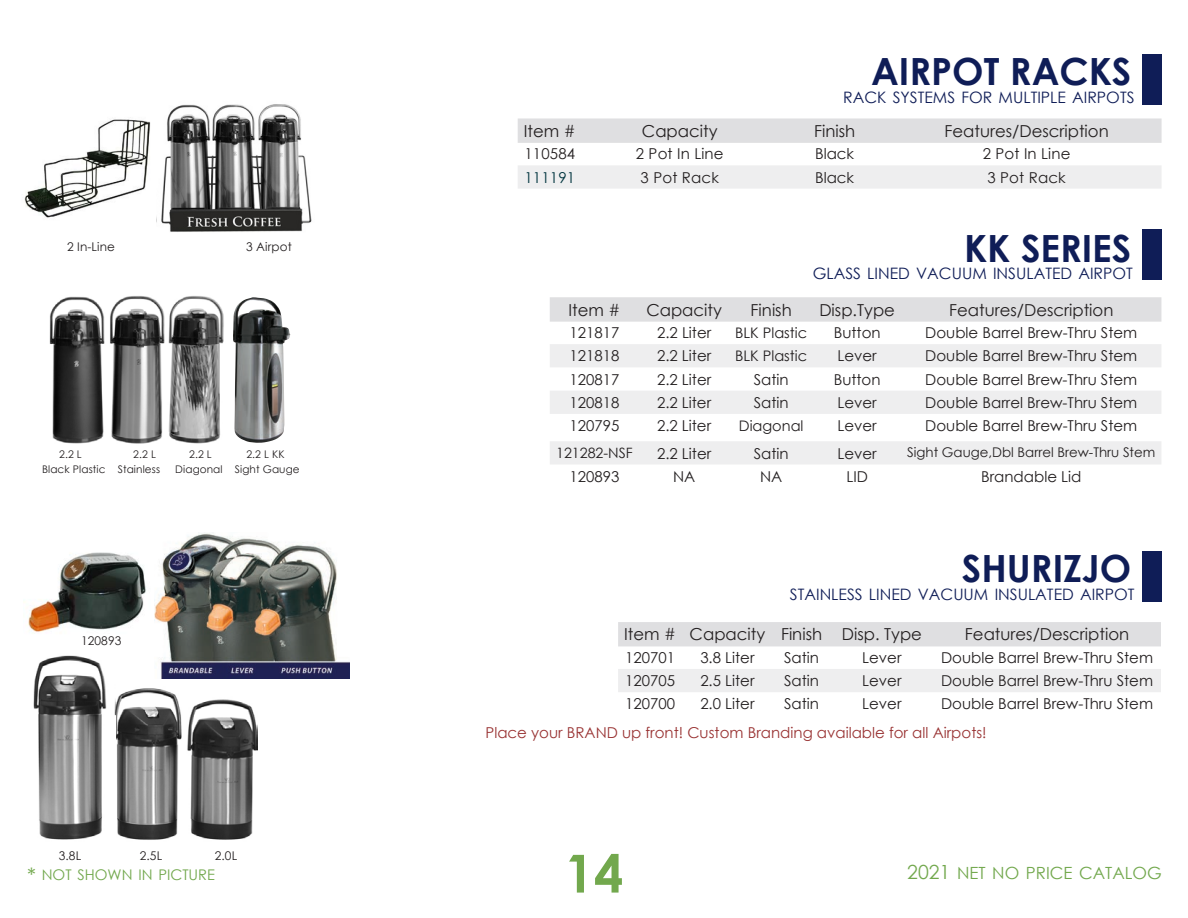
<style>
.page{position:relative;width:1188px;height:918px;background:#fff}
.page>*{position:absolute;margin:0;border:0;box-sizing:border-box;transform-origin:0 0}
.t1{font:700 52.5px "Century Gothic";color:#72a84d}
.t2{font:700 37.5px "Century Gothic";color:#0f1d57}
.t3{font:16.8px "Century Gothic";color:#72a84d}
.t4{font:16.5px "Century Gothic";color:#231f20}
.t5{font:15.75px "Century Gothic";color:#0f1d57}
.Body_Brown{font:15px "Century Gothic";color:#231f20}
.t6{font:15px "Century Gothic";color:#933}
.Body_Brown-2{font:15px "Century Gothic";letter-spacing:.01em;color:#00343e}
.t7{font:14.7px "Century Gothic";color:#72a84d}
.t8{font:14.55px "Century Gothic";color:#231f20}
.t9{font:14.25px "Century Gothic";color:#231f20}
.t10{font:13.35px "Century Gothic";color:#231f20}
.Body_Brown-3{font:12px "Century Gothic";letter-spacing:.01em;color:#231f20}
.Body_Brown-4{font:10.5px "Century Gothic";letter-spacing:.01em;color:#231f20}
.s1{font-size:21px}
.s2{font-size:19.5px}
</style>
<div class="page">
<img style="left:115px;top:688px;width:143px;height:152px">
<img style="left:33px;top:655px;width:82px;height:185px">
<img style="left:161px;top:104px;width:151px;height:128px">
<img style="left:49px;top:296px;width:175px;height:148px">
<img style="left:233px;top:297px;width:57px;height:146px">
<img style="left:155px;top:532px;width:195px;height:147px">
<img style="left:28px;top:552px;width:118px;height:80px">
<div style="left:518px;top:118px;width:644px;height:25px;background:#dfdfe1"></div>
<div style="left:518px;top:165px;width:643px;height:24px;background:#eeeeef"></div>
<div style="left:550px;top:297px;width:611px;height:25px;background:#dfdfe1"></div>
<svg style="left:550px;top:344px;width:611px;height:120px;fill:#eeeeef"></svg>
<div style="left:1142px;top:54px;width:20px;height:51px;background:#0f1d57"></div>
<div style="left:1142px;top:229px;width:19px;height:51px;background:#0f1d57"></div>
<div style="left:618px;top:622px;width:543px;height:24px;background:#dfdfe1"></div>
<div style="left:618px;top:669px;width:543px;height:23px;background:#eeeeef"></div>
<div style="left:1142px;top:551px;width:20px;height:51px;background:#0f1d57"></div>
<img style="left:24px;top:119px;width:127px;height:99px">
<p class="Body_Brown-3" style="left:67px;top:238px;width:50px">2 In-Line</p>
<p class="Body_Brown-3" style="left:246px;top:238px;width:47px">3 Airpot</p>
<p class="Body_Brown-4" style="left:59px;top:447px;width:24px">2.2 L</p>
<p class="Body_Brown-4" style="left:133px;top:447px;width:24px">2.2 L</p>
<p class="Body_Brown-4" style="left:189px;top:447px;width:24px">2.2 L</p>
<p class="Body_Brown-4" style="left:246px;top:447px;width:40px">2.2 L KK</p>
<p class="Body_Brown-4" style="left:42px;top:462px;width:120px">Black Plastic Stainless</p>
<p class="Body_Brown-4" style="left:175px;top:462px;width:126px">Diagonal Sight Gauge</p>
<p class="Body_Brown-3" style="left:81px;top:632px;width:42px">120893</p>
<p class="Body_Brown-3" style="left:59px;top:847px;width:24px">3.8L</p>
<p class="Body_Brown-3" style="left:140px;top:847px;width:24px">2.5L</p>
<p class="Body_Brown-3" style="left:215px;top:847px;width:24px">2.0L</p>
<p class="t7" style="left:27px;top:865px;width:190px"><span class="s1">*</span> NOT SHOWN IN PICTURE</p>
<p class="t2" style="left:871px;top:43px;width:262px">AIRPOT RACKS</p>
<p class="t5" style="left:843px;top:86px;width:293px">RACK SYSTEMS FOR MULTIPLE AIRPOTS</p>
<p class="t4" style="left:524px;top:119px;width:53px">Item #</p>
<p class="t4" style="left:642px;top:119px;width:77px">Capacity</p>
<p class="t4" style="left:814px;top:119px;width:43px">Finish</p>
<p class="t4" style="left:945px;top:119px;width:166px">Features/Description</p>
<p class="Body_Brown" style="left:524px;top:143px;width:52px">110584</p>
<p class="Body_Brown" style="left:636px;top:143px;width:89px">2 Pot In Line</p>
<p class="Body_Brown" style="left:815px;top:143px;width:41px">Black</p>
<p class="Body_Brown" style="left:983px;top:143px;width:89px">2 Pot In Line</p>
<p class="Body_Brown-2" style="left:524px;top:167px;width:52px">111191</p>
<p class="Body_Brown" style="left:641px;top:167px;width:80px">3 Pot Rack</p>
<p class="Body_Brown" style="left:815px;top:167px;width:41px">Black</p>
<p class="Body_Brown" style="left:987px;top:167px;width:80px">3 Pot Rack</p>
<p class="t2" style="left:964px;top:219px;width:169px">KK SERIES</p>
<p class="t5" style="left:813px;top:262px;width:322px">GLASS LINED VACUUM INSULATED AIRPOT</p>
<p class="t4" style="left:568px;top:298px;width:53px">Item #</p>
<p class="t4" style="left:646px;top:298px;width:77px">Capacity</p>
<p class="t4" style="left:751px;top:298px;width:43px">Finish</p>
<p class="t4" style="left:819px;top:298px;width:77px">Disp.Type</p>
<p class="t4" style="left:949px;top:298px;width:166px">Features/Description</p>
<p class="Body_Brown" style="left:570px;top:322px;width:51px">121817</p>
<p class="Body_Brown" style="left:657px;top:322px;width:56px">2.2 Liter</p>
<p class="t8" style="left:735px;top:322px;width:73px">BLK Plastic</p>
<p class="Body_Brown" style="left:834px;top:322px;width:48px">Button</p>
<p class="Body_Brown" style="left:925px;top:322px;width:214px">Double Barrel Brew-Thru Stem</p>
<p class="Body_Brown" style="left:570px;top:345px;width:51px">121818</p>
<p class="Body_Brown" style="left:657px;top:345px;width:56px">2.2 Liter</p>
<p class="t8" style="left:735px;top:346px;width:73px">BLK Plastic</p>
<p class="Body_Brown" style="left:838px;top:345px;width:41px">Lever</p>
<p class="Body_Brown" style="left:925px;top:345px;width:214px">Double Barrel Brew-Thru Stem</p>
<p class="Body_Brown" style="left:570px;top:369px;width:51px">120817</p>
<p class="Body_Brown" style="left:657px;top:369px;width:56px">2.2 Liter</p>
<p class="Body_Brown" style="left:754px;top:369px;width:36px">Satin</p>
<p class="Body_Brown" style="left:834px;top:369px;width:48px">Button</p>
<p class="Body_Brown" style="left:925px;top:369px;width:214px">Double Barrel Brew-Thru Stem</p>
<p class="Body_Brown" style="left:569px;top:392px;width:51px">120818</p>
<p class="Body_Brown" style="left:657px;top:392px;width:56px">2.2 Liter</p>
<p class="Body_Brown" style="left:754px;top:392px;width:36px">Satin</p>
<p class="Body_Brown" style="left:838px;top:392px;width:41px">Lever</p>
<p class="Body_Brown" style="left:925px;top:392px;width:214px">Double Barrel Brew-Thru Stem</p>
<p class="Body_Brown" style="left:569px;top:415px;width:51px">120795</p>
<p class="Body_Brown" style="left:657px;top:415px;width:56px">2.2 Liter</p>
<p class="t8" style="left:739px;top:415px;width:66px">Diagonal</p>
<p class="Body_Brown" style="left:838px;top:415px;width:41px">Lever</p>
<p class="Body_Brown" style="left:925px;top:415px;width:214px">Double Barrel Brew-Thru Stem</p>
<p class="t9" style="left:556px;top:443px;width:78px">121282-NSF</p>
<p class="Body_Brown" style="left:657px;top:443px;width:56px">2.2 Liter</p>
<p class="Body_Brown" style="left:754px;top:443px;width:36px">Satin</p>
<p class="Body_Brown" style="left:838px;top:443px;width:41px">Lever</p>
<p class="t10" style="left:907px;top:443px;width:250px">Sight Gauge,Dbl Barrel Brew-Thru Stem</p>
<p class="Body_Brown" style="left:570px;top:466px;width:51px">120893</p>
<p class="Body_Brown" style="left:673px;top:466px;width:24px">NA</p>
<p class="Body_Brown" style="left:760px;top:466px;width:24px">NA</p>
<p class="Body_Brown" style="left:846px;top:466px;width:23px">LID</p>
<p class="Body_Brown" style="left:981px;top:466px;width:102px">Brandable Lid</p>
<p class="t2" style="left:962px;top:540px;width:171px">SHURIZJO</p>
<p class="t5" style="left:790px;top:583px;width:346px">STAINLESS LINED VACUUM INSULATED AIRPOT</p>
<p class="t4" style="left:624px;top:623px;width:53px">Item #</p>
<p class="t4" style="left:690px;top:623px;width:77px">Capacity</p>
<p class="t4" style="left:781px;top:623px;width:43px">Finish</p>
<p class="t4" style="left:842px;top:623px;width:82px">Disp. Type</p>
<p class="t4" style="left:965px;top:623px;width:166px">Features/Description</p>
<p class="Body_Brown" style="left:625px;top:647px;width:51px">120701</p>
<p class="Body_Brown" style="left:700px;top:647px;width:56px">3.8 Liter</p>
<p class="Body_Brown" style="left:784px;top:647px;width:36px">Satin</p>
<p class="Body_Brown" style="left:862px;top:647px;width:41px">Lever</p>
<p class="Body_Brown" style="left:941px;top:647px;width:214px">Double Barrel Brew-Thru Stem</p>
<p class="Body_Brown" style="left:625px;top:670px;width:51px">120705</p>
<p class="Body_Brown" style="left:700px;top:670px;width:56px">2.5 Liter</p>
<p class="Body_Brown" style="left:784px;top:670px;width:36px">Satin</p>
<p class="Body_Brown" style="left:862px;top:670px;width:41px">Lever</p>
<p class="Body_Brown" style="left:941px;top:670px;width:214px">Double Barrel Brew-Thru Stem</p>
<p class="Body_Brown" style="left:625px;top:694px;width:51px">120700</p>
<p class="Body_Brown" style="left:700px;top:694px;width:56px">2.0 Liter</p>
<p class="Body_Brown" style="left:784px;top:694px;width:36px">Satin</p>
<p class="Body_Brown" style="left:862px;top:694px;width:41px">Lever</p>
<p class="Body_Brown" style="left:941px;top:694px;width:214px">Double Barrel Brew-Thru Stem</p>
<p class="t6" style="left:485px;top:722px;width:503px">Place your BRAND up front! Custom Branding available for all Airpots!</p>
<h1 class="t1" style="left:565px;top:834px;width:60px">14</h1>
<p class="t3" style="left:907px;top:861px;width:256px"><span class="s2">2021</span> NET NO PRICE CATALOG</p>
</div>
